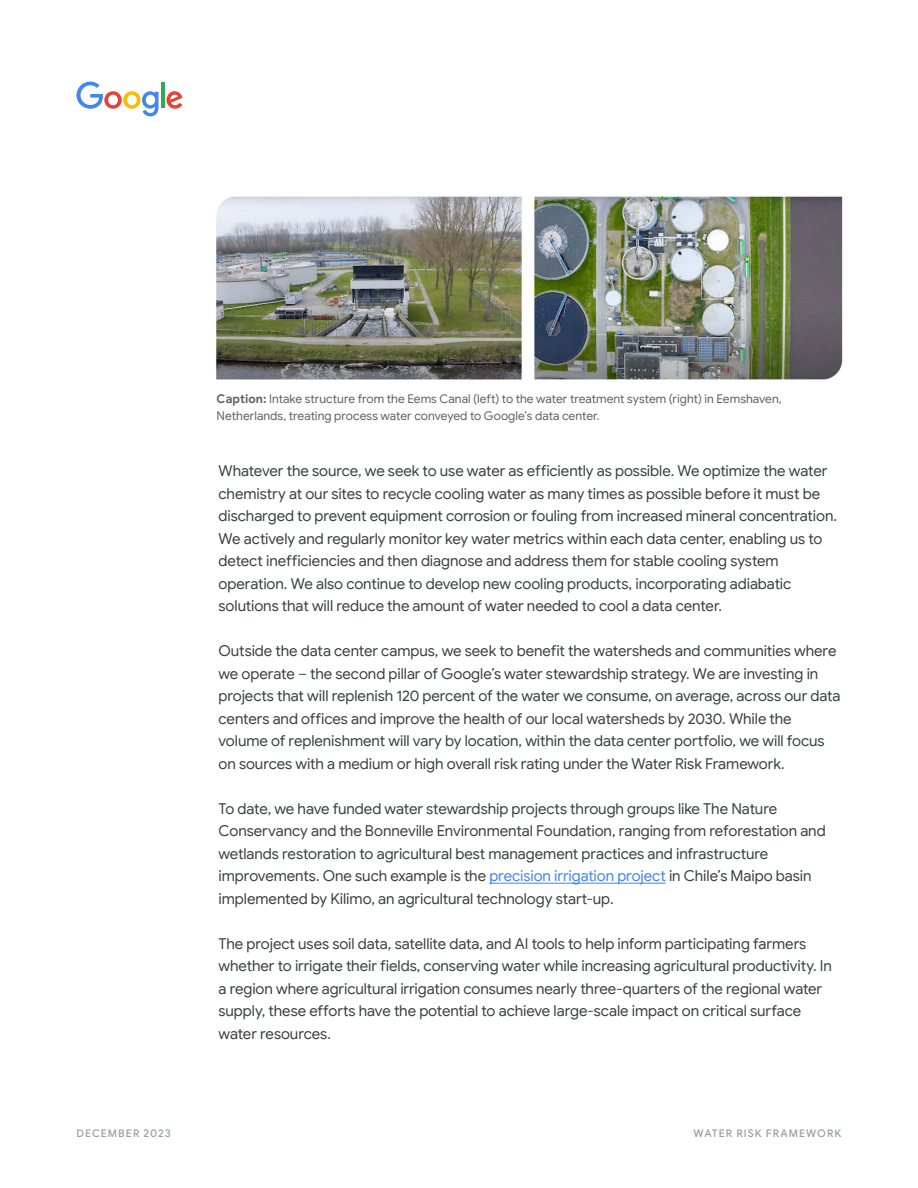
<style>
.page{position:relative;width:918px;height:1188px;background:#fff}
.page>*{position:absolute;margin:0;border:0;box-sizing:border-box;transform-origin:0 0}
.t1{font:15px/22.5px "Google Sans";letter-spacing:-.005em;color:#3c4043}
.t2{font:12px/16.5px "Google Sans";letter-spacing:.005em;color:#616161}
.t3{font:500 10.5px "Google Sans";letter-spacing:.1em;color:#9aa0a6}
.s1{font-weight:700}
.s2{color:#4285f4}
</style>
<div class="page">
<svg style="left:77px;top:82px;width:82px;height:34px"></svg>
<hr style="left:161px;top:83px;width:4px;height:25px;background:#33a854">
<svg style="left:166px;top:91px;width:17px;height:18px"></svg>
<img style="left:215px;top:195px;width:628px;height:185px">
<hr style="left:489px;top:883px;width:177px;height:1px;background:#4285f5">
<p class="t2" style="left:217px;top:391px;width:567px"><span class="s1">Caption:</span> Intake structure from the Eems Canal (left) to the water treatment system (right) in Eemshaven,<br>Netherlands, treating process water conveyed to Google’s data center.</p>
<p class="t1" style="left:219px;top:460px;width:620px">Whatever the source, we seek to use water as efficiently as possible. We optimize the water chemistry at our sites to recycle cooling water as many times as possible before it must be discharged to prevent equipment corrosion or fouling from increased mineral concentration.<br>We actively and regularly monitor key water metrics within each data center, enabling us to detect inefficiencies and then diagnose and address them for stable cooling system operation. We also continue to develop new cooling products, incorporating adiabatic solutions that will reduce the amount of water needed to cool a data center.</p>
<p class="t1" style="left:219px;top:640px;width:624px">Outside the data center campus, we seek to benefit the watersheds and communities where we operate – the second pillar of Google’s water stewardship strategy. We are investing in projects that will replenish 120 percent of the water we consume, on average, across our data centers and offices and improve the health of our local watersheds by 2030. While the volume of replenishment will vary by location, within the data center portfolio, we will focus on sources with a medium or high overall risk rating under the Water Risk Framework.</p>
<p class="t1" style="left:219px;top:797px;width:609px">To date, we have funded water stewardship projects through groups like The Nature Conservancy and the Bonneville Environmental Foundation, ranging from reforestation and wetlands restoration to agricultural best management practices and infrastructure improvements. One such example is the <span class="s2">precision irrigation project</span> in Chile’s Maipo basin implemented by Kilimo, an agricultural technology start-up.</p>
<p class="t1" style="left:219px;top:932px;width:615px">The project uses soil data, satellite data, and AI tools to help inform participating farmers whether to irrigate their fields, conserving water while increasing agricultural productivity. In a region where agricultural irrigation consumes nearly three-quarters of the regional water supply, these efforts have the potential to achieve large-scale impact on critical surface water resources.</p>
<p class="t3" style="left:76px;top:1127px;width:96px">DECEMBER 2023</p>
<p class="t3" style="left:694px;top:1127px;width:149px">WATER RISK FRAMEWORK</p>
</div>
